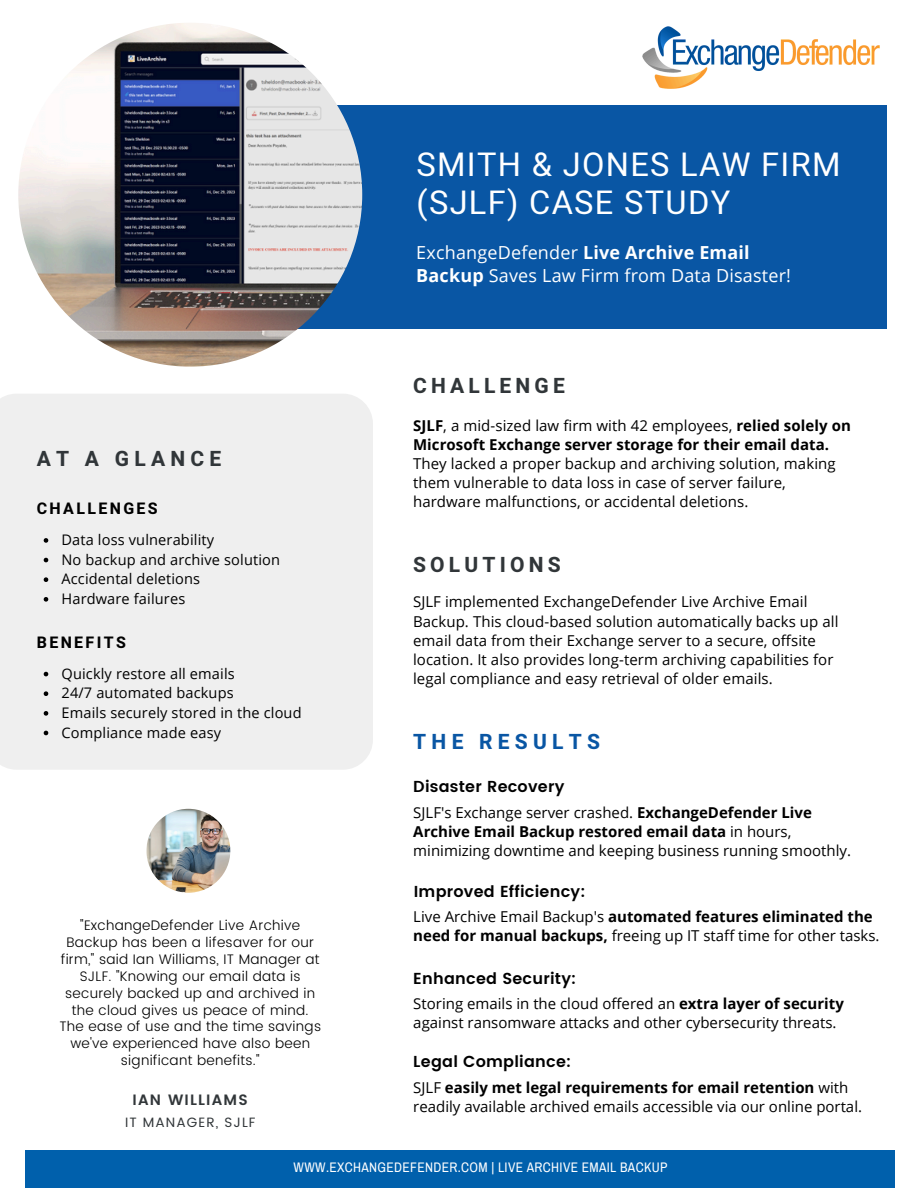
<style>
.page{position:relative;width:918px;height:1188px;background:#fff}
.page>*{position:absolute;margin:0;border:0;box-sizing:border-box;transform-origin:0 0}
.t1{font:32.55px/38px "Heebo";letter-spacing:.04em;color:#fff}
.t2{font:700 21px "Heebo";letter-spacing:.2em;color:#313639}
.t3{font:700 21px "Heebo";letter-spacing:.25em;color:#0956a4}
.t4{font:700 21px "Heebo";letter-spacing:.25em;color:#313639}
.t5{font:18px/23.7px "Open Sans";letter-spacing:.01em;color:#fff}
.t6{font:600 15.9px "Poppins";letter-spacing:.015em;color:#000}
.t7{font:700 15.9px "Heebo";letter-spacing:.15em;color:#000}
.t8{font:15px/19.2px "Open Sans";letter-spacing:.005em;color:#000}
.t9{font:600 15px "Poppins";letter-spacing:.08em;color:#313639}
.t10{font:14.55px "Open Sans";letter-spacing:.01em;color:#000}
.t11{font:300 13.8px/16.8px "Poppins";letter-spacing:.02em;color:#000;text-align:center}
.t12{font:13.5px "Archivo Narrow";letter-spacing:.025em;color:#fff}
.t13{font:13.5px "Poppins";letter-spacing:.08em;color:#313639}
.s1{font-weight:700}
</style>
<div class="page">
<div style="left:183px;top:106px;width:704px;height:223px;background:#0956a4"></div>
<div style="left:0;top:394px;width:373px;height:376px;background:#efefef"></div>
<div style="left:25px;top:1150px;width:869px;height:38px;background:#0060ac"></div>
<img style="left:146px;top:809px;width:84px;height:84px;border-radius:50%">
<img style="left:642px;top:26px;width:238px;height:63px">
<img style="left:18px;top:23px;width:344px;height:344px;border-radius:50%">
<svg style="left:44px;top:672px;width:4px;height:4px"></svg>
<svg style="left:44px;top:691px;width:4px;height:5px"></svg>
<svg style="left:44px;top:711px;width:4px;height:5px"></svg>
<svg style="left:44px;top:731px;width:4px;height:4px"></svg>
<svg style="left:44px;top:538px;width:4px;height:5px"></svg>
<svg style="left:44px;top:558px;width:4px;height:4px"></svg>
<svg style="left:44px;top:577px;width:4px;height:5px"></svg>
<svg style="left:44px;top:597px;width:4px;height:5px"></svg>
<h2 class="t1" style="left:417px;top:147px;width:426px">SMITH &amp; JONES LAW FIRM (SJLF) CASE STUDY</h2>
<h6 class="t5" style="left:416px;top:240px;width:376px">ExchangeDefender <span class="s1">Live Archive Email<br>Backup</span> Saves Law Firm from Data Disaster!</h6>
<h6 class="t4" style="left:37px;top:444px;width:186px">AT A GLANCE</h6>
<h2 class="t7" style="left:37px;top:498px;width:123px">CHALLENGES</h2>
<p class="t10" style="left:62px;top:529px;width:154px">Data loss vulnerability</p>
<p class="t10" style="left:62px;top:549px;width:220px">No backup and archive solution</p>
<p class="t10" style="left:62px;top:569px;width:140px">Accidental deletions</p>
<p class="t10" style="left:62px;top:588px;width:125px">Hardware failures</p>
<h4 class="t7" style="left:37px;top:631px;width:91px">BENEFITS</h4>
<p class="t10" style="left:62px;top:663px;width:175px">Quickly restore all emails</p>
<p class="t10" style="left:62px;top:683px;width:174px">24/7 automated backups</p>
<p class="t10" style="left:62px;top:702px;width:242px">Emails securely stored in the cloud</p>
<p class="t10" style="left:62px;top:722px;width:161px">Compliance made easy</p>
<h3 class="t11" style="left:59px;top:917px;width:263px">"ExchangeDefender Live Archive<br>Backup has been a lifesaver for our firm," said Ian Williams, IT Manager at<br>SJLF. "Knowing our email data is securely backed up and archived in the cloud gives us peace of mind.<br>The ease of use and the time savings we've experienced have also been significant benefits."</h3>
<h2 class="t9" style="left:133px;top:1091px;width:117px">IAN WILLIAMS</h2>
<h4 class="t13" style="left:125px;top:1115px;width:132px">IT MANAGER, SJLF</h4>
<p class="t2" style="left:413px;top:371px;width:153px">CHALLENGE</p>
<p class="t8" style="left:413px;top:415px;width:439px"><span class="s1">SJLF</span>, a mid-sized law firm with 42 employees, <span class="s1">relied solely on Microsoft Exchange server storage for their email data.<br></span>They lacked a proper backup and archiving solution, making them vulnerable to data loss in case of server failure, hardware malfunctions, or accidental deletions.</p>
<h2 class="t2" style="left:413px;top:550px;width:149px">SOLUTIONS</h2>
<h6 class="t8" style="left:413px;top:592px;width:427px">SJLF implemented ExchangeDefender Live Archive Email Backup. This cloud-based solution automatically backs up all email data from their Exchange server to a secure, offsite location. It also provides long-term archiving capabilities for legal compliance and easy retrieval of older emails.</h6>
<p class="t3" style="left:413px;top:727px;width:188px">THE RESULTS</p>
<h5 class="t6" style="left:413px;top:777px;width:153px">Disaster Recovery</h5>
<p class="t8" style="left:413px;top:803px;width:439px">SJLF's Exchange server crashed. <span class="s1">ExchangeDefender Live<br>Archive Email Backup restored email data</span> in hours, minimizing downtime and keeping business running smoothly.</p>
<h6 class="t6" style="left:414px;top:882px;width:173px">Improved Efficiency:</h6>
<p class="t8" style="left:413px;top:907px;width:468px">Live Archive Email Backup's <span class="s1">automated features eliminated the need for manual backups,</span> freeing up IT staff time for other tasks.</p>
<h6 class="t6" style="left:413px;top:969px;width:164px">Enhanced Security:</h6>
<p class="t8" style="left:413px;top:994px;width:432px">Storing emails in the cloud offered an <span class="s1">extra layer of security </span>against ransomware attacks and other cybersecurity threats.</p>
<h4 class="t6" style="left:413px;top:1053px;width:159px">Legal Compliance:</h4>
<p class="t8" style="left:413px;top:1077px;width:450px">SJLF <span class="s1">easily met legal requirements for email retention</span> with readily available archived emails accessible via our online portal.</p>
<p class="t12" style="left:294px;top:1160px;width:375px">WWW.EXCHANGEDEFENDER.COM | LIVE ARCHIVE EMAIL BACKUP</p>
</div>
